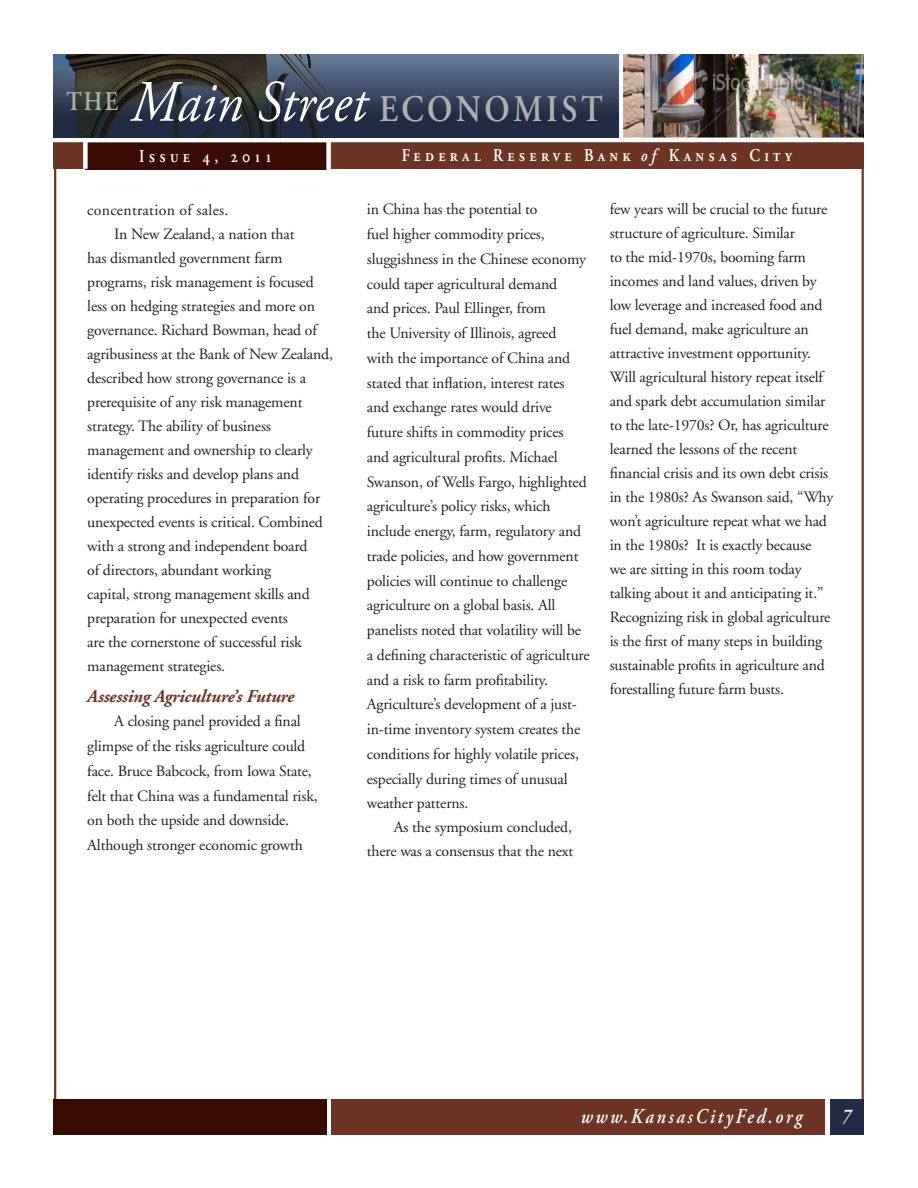
<style>
.page{position:relative;width:918px;height:1188px;background:#fff}
.page>*{position:absolute;margin:0;border:0;box-sizing:border-box;transform-origin:0 0}
.t1{font:italic 58.5px "Adobe Garamond Pro";letter-spacing:.01em;color:#fff;scale:.9 1}
.t2{font:600 37.5px "Adobe Garamond Pro";letter-spacing:.115em;color:#b0b1ae;scale:.85 1}
.t3{font:600 27px "Adobe Garamond Pro";color:#b0b1ae;scale:.85 1}
.t4{font:italic 600 21px "Adobe Garamond Pro";letter-spacing:.15em;color:#fff;scale:.85 1}
.t5{font:600 18px "Adobe Garamond Pro";letter-spacing:.28em;color:#fff;scale:.85 1}
._2nd_subhead{font:italic 700 18px "Adobe Garamond";letter-spacing:-.01em;color:#6d3425}
.Body_Text{font:15.75px/24px "Adobe Garamond";letter-spacing:-.01em;color:#231f20}
.Body_Text-2{font:15.75px "Adobe Garamond";letter-spacing:.02em;color:#231f20}
.s1{font-size:19.5px}
.s2{font-style:italic}
</style>
<div class="page">
<hr style="left:862px;top:164px;width:2px;height:942px;background:#6d3425">
<hr style="left:54px;top:166px;width:2px;height:940px;background:#6d3425">
<img style="left:623px;top:54px;width:241px;height:84px">
<div style="left:54px;top:141px;width:810px;height:28px;background:#6d3425"></div>
<div style="left:85px;top:143px;width:244px;height:26px;background:#380a02"></div>
<hr style="left:50px;top:138px;width:816px;height:4px;background:#fff">
<div style="left:83px;top:138px;width:5px;height:31px;background:#fff"></div>
<div style="left:326px;top:138px;width:5px;height:33px;background:#fff"></div>
<div style="left:331px;top:1099px;width:494px;height:36px;background:#6d3425"></div>
<div style="left:830px;top:1099px;width:34px;height:36px;background:#212b43"></div>
<div style="left:53px;top:1099px;width:274px;height:36px;background:#380a02"></div>
<img style="left:54px;top:54px;width:564px;height:84px">
<p class="t3" style="left:66px;top:86px;width:63px">THE</p>
<p class="t1" style="left:131px;top:67px;width:263px">Main Street</p>
<p class="t2" style="left:379px;top:87px;width:264px">ECONOMIST</p>
<p class="t5" style="left:139px;top:146px;width:157px">Issue 4, 20<span class="s1">11</span></p>
<p class="t5" style="left:402px;top:145px;width:461px">Federal Reserve Bank <span class="s2">of</span> Kansas City</p>
<p class="Body_Text-2" style="left:87px;top:201px;width:143px">concentration of sales.</p>
<p class="Body_Text" style="left:87px;top:222px;width:247px;text-indent:27px">In New Zealand, a nation that<br>has dismantled government farm programs, risk management is focused less on hedging strategies and more on governance. Richard Bowman, head of agribusiness at the Bank of New Zealand, described how strong governance is a prerequisite of any risk management strategy. The ability of business management and ownership to clearly identify risks and develop plans and operating procedures in preparation for unexpected events is critical. Combined with a strong and independent board<br>of directors, abundant working<br>capital, strong management skills and preparation for unexpected events<br>are the cornerstone of successful risk management strategies.</p>
<p class="_2nd_subhead" style="left:87px;top:686px;width:209px">Assessing Agriculture’s Future</p>
<p class="Body_Text" style="left:87px;top:709px;width:232px;line-height:24.8px;text-indent:27px">A closing panel provided a final glimpse of the risks agriculture could face. Bruce Babcock, from Iowa State, felt that China was a fundamental risk, on both the upside and downside.<br>Although stronger economic growth</p>
<p class="Body_Text" style="left:367px;top:197px;width:224px;line-height:24.8px">in China has the potential to<br>fuel higher commodity prices, sluggishness in the Chinese economy could taper agricultural demand<br>and prices. Paul Ellinger, from<br>the University of Illinois, agreed<br>with the importance of China and stated that inflation, interest rates and exchange rates would drive future shifts in commodity prices and agricultural profits. Michael Swanson, of Wells Fargo, highlighted agriculture’s policy risks, which include energy, farm, regulatory and trade policies, and how government policies will continue to challenge agriculture on a global basis. All panelists noted that volatility will be a defining characteristic of agriculture and a risk to farm profitability.<br>Agriculture’s development of a just&shy;in-time inventory system creates the conditions for highly volatile prices, especially during times of unusual weather patterns.</p>
<p class="Body_Text" style="left:367px;top:816px;width:208px;text-align:right">As the symposium concluded, there was a consensus that the next</p>
<p class="Body_Text" style="left:610px;top:198px;width:225px">few years will be crucial to the future structure of agriculture. Similar<br>to the mid-1970s, booming farm incomes and land values, driven by low leverage and increased food and fuel demand, make agriculture an attractive investment opportunity.<br>Will agricultural history repeat itself and spark debt accumulation similar to the late-1970s? Or, has agriculture learned the lessons of the recent financial crisis and its own debt crisis in the 1980s? As Swanson said, “Why won’t agriculture repeat what we had in the 1980s? It is exactly because<br>we are sitting in this room today talking about it and anticipating it.” Recognizing risk in global agriculture is the first of many steps in building sustainable profits in agriculture and forestalling future farm busts.</p>
<p class="t4" style="left:581px;top:1104px;width:262px">www.KansasCityFed.org</p>
<p class="t4" style="left:842px;top:1104px;width:12px">7</p>
</div>
